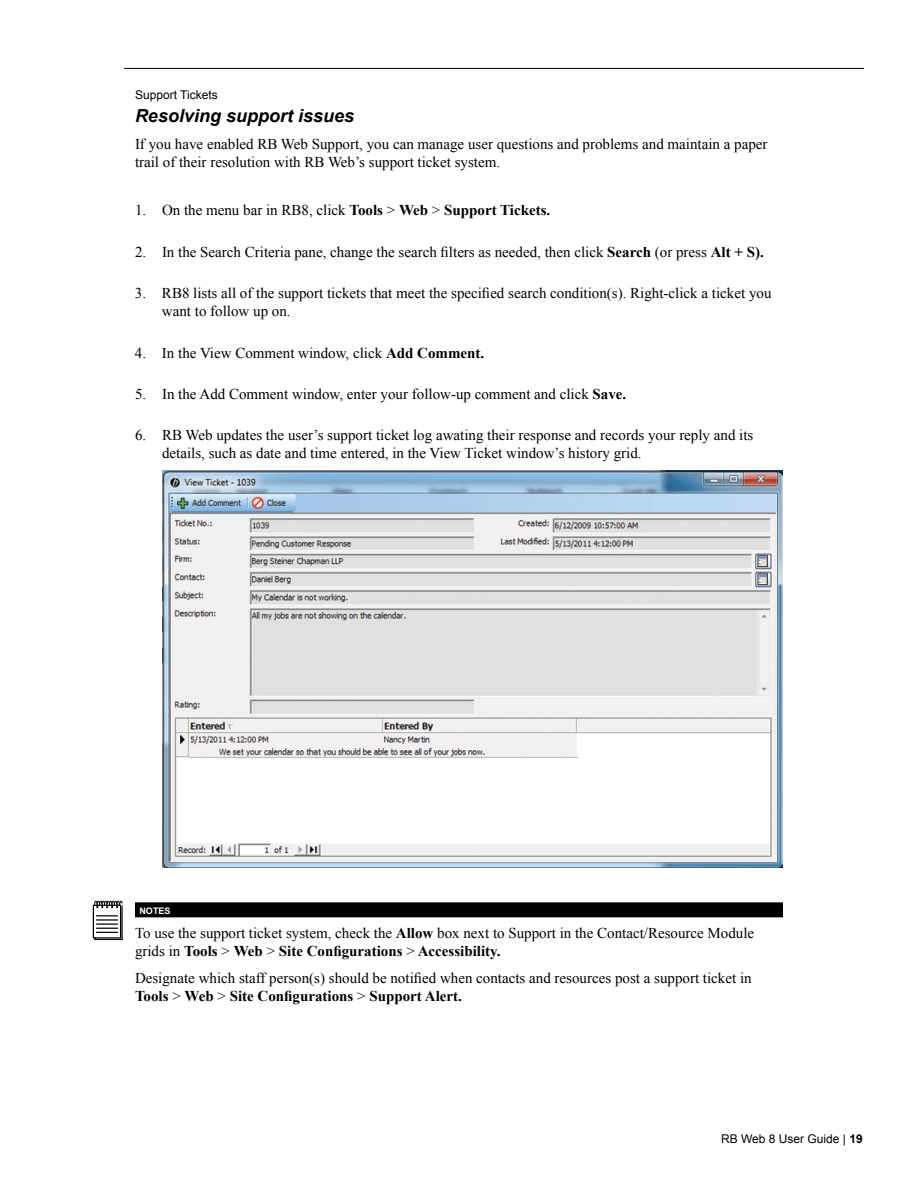
<style>
.page{position:relative;width:918px;height:1188px;background:#fff}
.page>*{position:absolute;margin:0;border:0;box-sizing:border-box;transform-origin:0 0}
.t1{font:italic 700 18px "Arial";color:#000}
.t2{font:15px/18px "Times New Roman";color:#000}
.t3{font:12px "Arial";color:#000}
.t4{font:700 9px "Arial";color:#fff}
.s1{font-weight:700}
</style>
<div class="page">
<hr style="left:124px;top:68px;width:740px;height:1px;background:#000">
<div style="left:135px;top:902px;width:648px;height:15px;background:#000"></div>
<img style="left:162px;top:470px;width:621px;height:398px">
<div style="left:93px;top:905px;width:28px;height:34px;border:1px solid #000"></div>
<svg style="left:96px;top:915px;width:22px;height:1px"></svg>
<hr style="left:96px;top:919px;width:22px;height:2px;background:#000">
<hr style="left:96px;top:923px;width:22px;height:2px;background:#000">
<svg style="left:94px;top:928px;width:29px;height:13px"></svg>
<hr style="left:121px;top:906px;width:2px;height:33px;background:#000">
<svg style="left:94px;top:900px;width:29px;height:8px"></svg>
<p class="t3" style="left:135px;top:87px;width:84px">Support Tickets</p>
<p class="t1" style="left:135px;top:104px;width:221px">Resolving support issues</p>
<p class="t2" style="left:135px;top:135px;width:634px">If you have enabled RB Web Support, you can manage user questions and problems and maintain a paper trail of their resolution with RB Web’s support ticket system.</p>
<p class="t2" style="left:135px;top:201px;width:417px">1. On the menu bar in RB8, click <span class="s1">Tools</span> &gt; <span class="s1">Web</span> &gt; <span class="s1">Support Tickets.</span></p>
<p class="t2" style="left:135px;top:243px;width:630px">2. In the Search Criteria pane, change the search filters as needed, then click <span class="s1">Search</span> (or press <span class="s1">Alt + S).</span></p>
<p class="t2" style="left:162px;top:284px;width:611px;text-indent:-27px">3. RB8 lists all of the support tickets that meet the specified search condition(s). Right-click a ticket you want to follow up on.</p>
<p class="t2" style="left:135px;top:343px;width:351px">4. In the View Comment window, click <span class="s1">Add Comment.</span></p>
<p class="t2" style="left:135px;top:385px;width:493px">5. In the Add Comment window, enter your follow-up comment and click <span class="s1">Save.</span></p>
<p class="t2" style="left:162px;top:426px;width:593px;text-indent:-27px">6. RB Web updates the user’s support ticket log awating their response and records your reply and its details, such as date and time entered, in the View Ticket window’s history grid.</p>
<p class="t4" style="left:140px;top:905px;width:33px">NOTES</p>
<p class="t2" style="left:135px;top:924px;width:621px">To use the support ticket system, check the <span class="s1">Allow</span> box next to Support in the Contact/Resource Module grids in <span class="s1">Tools</span> &gt; <span class="s1">Web</span> &gt; <span class="s1">Site Configurations</span> &gt; <span class="s1">Accessibility.</span></p>
<p class="t2" style="left:135px;top:969px;width:618px">Designate which staff person(s) should be notified when contacts and resources post a support ticket in<br><span class="s1">Tools</span> &gt; <span class="s1">Web</span> &gt; <span class="s1">Site Configurations</span> &gt; <span class="s1">Support Alert.</span></p>
<p class="t3" style="left:721px;top:1131px;width:143px">RB Web 8 User Guide | <span class="s1">19</span></p>
</div>
